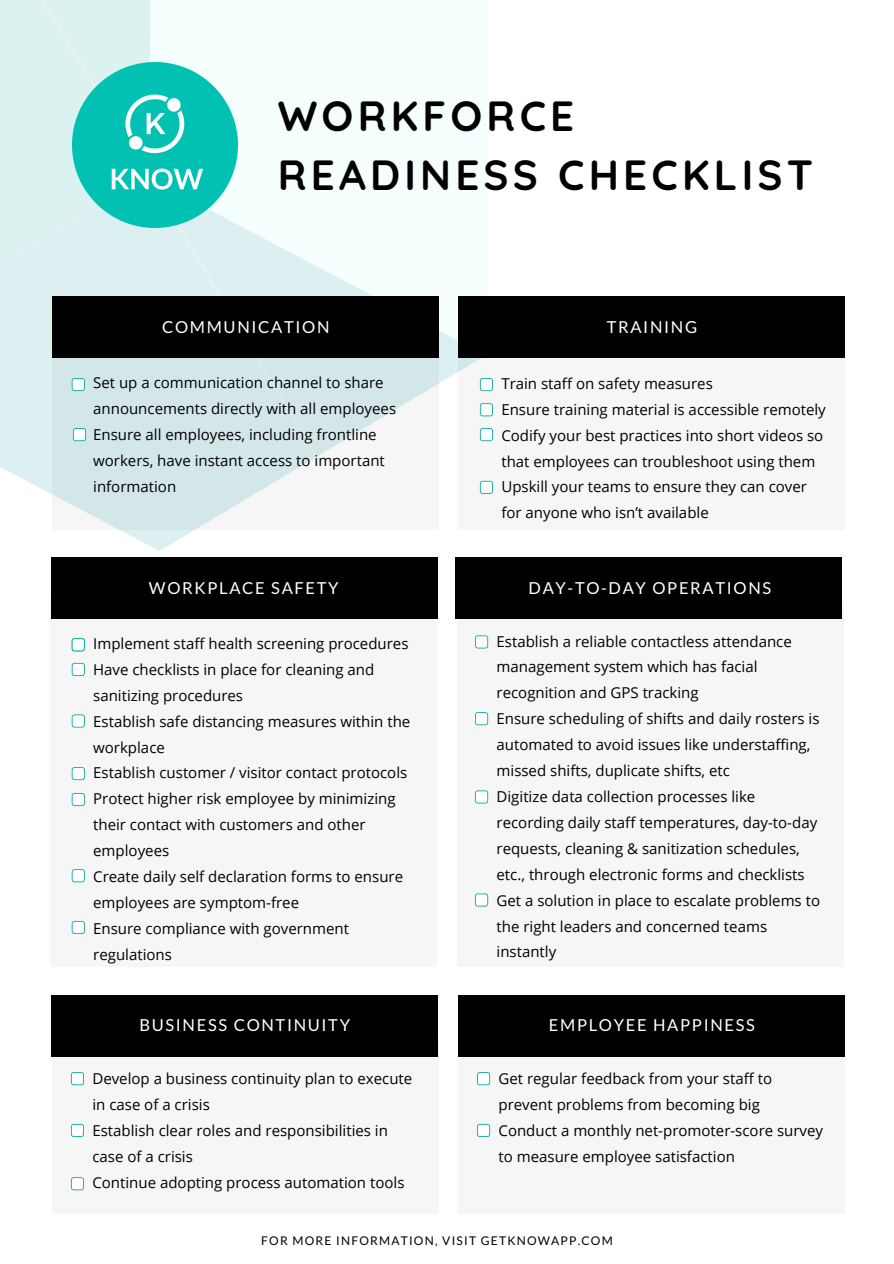
<style>
.page{position:relative;width:894px;height:1264px;background:#fff}
.page>*{position:absolute;margin:0;border:0;box-sizing:border-box;transform-origin:0 0}
.t1{font:700 42px/58.5px "Quicksand";letter-spacing:.1em;color:#000}
.t2{font:16.5px "Lato";letter-spacing:.1em;color:#fdfefe}
.t3{font:15px/26px "Open Sans";color:#000}
.t4{font:12px "Lato";letter-spacing:.1em;color:#000}
</style>
<div class="page">
<svg style="left:0;top:457px;width:456px;height:162px"></svg>
<svg style="left:0;top:0;width:487px;height:457px;fill:#f4fffe"></svg>
<svg style="left:53px;top:358px;width:386px;height:172px;fill:#d4e7e8"></svg>
<div style="left:51px;top:593px;width:386px;height:374px;background:#f6f6f6"></div>
<div style="left:53px;top:296px;width:386px;height:62px;background:#000"></div>
<div style="left:52px;top:557px;width:386px;height:61px;background:#000"></div>
<div style="left:52px;top:994px;width:386px;height:62px;background:#000"></div>
<div style="left:458px;top:994px;width:387px;height:62px;background:#000"></div>
<div style="left:53px;top:1056px;width:385px;height:135px;background:#f6f6f6"></div>
<div style="left:458px;top:1056px;width:387px;height:82px;background:#f6f6f6"></div>
<div style="left:458px;top:341px;width:387px;height:188px;background:#f6f6f6"></div>
<div style="left:458px;top:296px;width:387px;height:62px;background:#000"></div>
<img style="left:73px;top:63px;width:164px;height:164px">
<svg style="left:72px;top:378px;width:13px;height:13px"></svg>
<svg style="left:72px;top:638px;width:13px;height:13px"></svg>
<svg style="left:480px;top:378px;width:13px;height:13px"></svg>
<svg style="left:480px;top:403px;width:13px;height:13px"></svg>
<svg style="left:480px;top:428px;width:13px;height:13px"></svg>
<svg style="left:480px;top:481px;width:13px;height:13px"></svg>
<svg style="left:71px;top:1072px;width:13px;height:13px"></svg>
<svg style="left:477px;top:1072px;width:13px;height:13px"></svg>
<svg style="left:71px;top:1123px;width:13px;height:13px"></svg>
<svg style="left:477px;top:1123px;width:13px;height:13px"></svg>
<svg style="left:71px;top:1177px;width:13px;height:13px"></svg>
<svg style="left:72px;top:663px;width:13px;height:13px"></svg>
<svg style="left:72px;top:714px;width:13px;height:13px"></svg>
<svg style="left:72px;top:767px;width:13px;height:13px"></svg>
<svg style="left:72px;top:793px;width:13px;height:13px"></svg>
<svg style="left:72px;top:869px;width:13px;height:13px"></svg>
<svg style="left:72px;top:920px;width:13px;height:14px"></svg>
<svg style="left:73px;top:428px;width:13px;height:13px"></svg>
<div style="left:456px;top:602px;width:387px;height:364px;background:#f6f6f6"></div>
<div style="left:455px;top:557px;width:387px;height:61px;background:#000"></div>
<svg style="left:475px;top:635px;width:13px;height:13px"></svg>
<svg style="left:475px;top:712px;width:13px;height:13px"></svg>
<svg style="left:475px;top:790px;width:13px;height:13px"></svg>
<svg style="left:475px;top:893px;width:13px;height:13px"></svg>
<h1 class="t1" style="left:278px;top:86px;width:537px">WORKFORCE<br>READINESS CHECKLIST</h1>
<p class="t2" style="left:162px;top:317px;width:169px">COMMUNICATION</p>
<p class="t3" style="left:93px;top:369px;width:304px">Set up a communication channel to share announcements directly with all employees Ensure all employees, including frontline workers, have instant access to important information</p>
<p class="t2" style="left:149px;top:577px;width:191px">WORKPLACE SAFETY</p>
<p class="t3" style="left:93px;top:630px;width:318px">Implement staff health screening procedures Have checklists in place for cleaning and sanitizing procedures<br>Establish safe distancing measures within the workplace<br>Establish customer / visitor contact protocols Protect higher risk employee by minimizing their contact with customers and other employees<br>Create daily self declaration forms to ensure employees are symptom-free<br>Ensure compliance with government regulations</p>
<p class="t2" style="left:606px;top:317px;width:92px">TRAINING</p>
<p class="t3" style="left:501px;top:370px;width:326px">Train staff on safety measures<br>Ensure training material is accessible remotely Codify your best practices into short videos so that employees can troubleshoot using them Upskill your teams to ensure they can cover for anyone who isn’t available</p>
<p class="t2" style="left:528px;top:577px;width:244px">DAY-TO-DAY OPERATIONS</p>
<p class="t3" style="left:496px;top:627px;width:325px">Establish a reliable contactless attendance management system which has facial recognition and GPS tracking<br>Ensure scheduling of shifts and daily rosters is automated to avoid issues like understaffing, missed shifts, duplicate shifts, etc<br>Digitize data collection processes like recording daily staff temperatures, day-to-day requests, cleaning &amp; sanitization schedules, etc., through electronic forms and checklists Get a solution in place to escalate problems to the right leaders and concerned teams instantly</p>
<p class="t2" style="left:139px;top:1015px;width:212px">BUSINESS CONTINUITY</p>
<p class="t2" style="left:549px;top:1015px;width:207px">EMPLOYEE HAPPINESS</p>
<p class="t3" style="left:92px;top:1065px;width:321px">Develop a business continuity plan to execute in case of a crisis<br>Establish clear roles and responsibilities in case of a crisis<br>Continue adopting process automation tools</p>
<p class="t3" style="left:498px;top:1065px;width:326px">Get regular feedback from your staff to prevent problems from becoming big<br>Conduct a monthly net-promoter-score survey to measure employee satisfaction</p>
<p class="t4" style="left:261px;top:1232px;width:353px">FOR MORE INFORMATION, VISIT GETKNOWAPP.COM</p>
</div>
